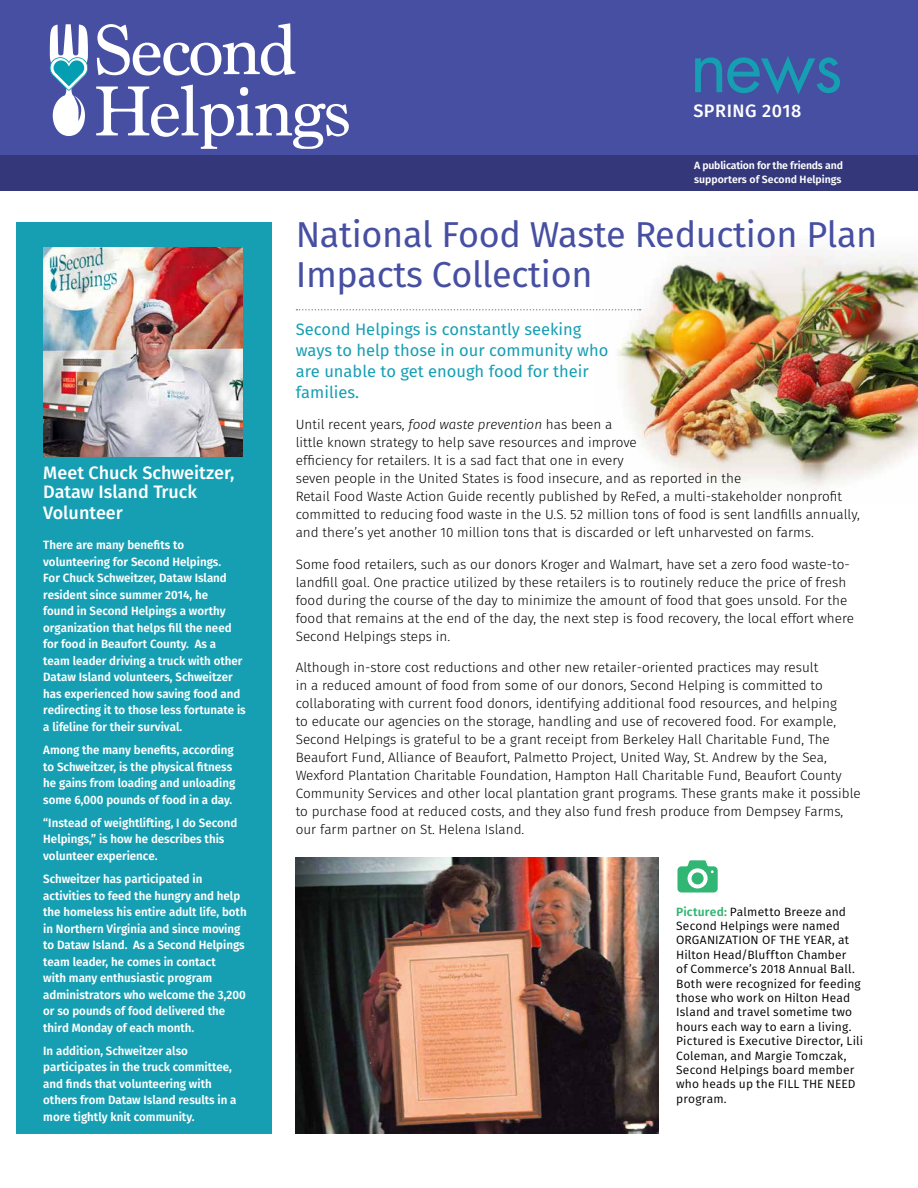
<style>
.page{position:relative;width:918px;height:1188px;background:#fff}
.page>*{position:absolute;margin:0;border:0;box-sizing:border-box;transform-origin:0 0}
.t1{font:72px "Futura Std";color:#169fb3}
.t2{font:36px/40.3px "Fira Sans";letter-spacing:-.01em;color:#464fa1}
.t3{font:500 18px/20.2px "Fira Sans";color:#fff}
.t4{font:500 18px "Fira Sans";letter-spacing:.03em;color:#fff}
.t5{font:16.5px/21px "Fira Sans";color:#169fb3}
.t6{font:300 13.5px/18px "Fira Sans";color:#000}
.t7{font:600 12px/16.5px "Fira Sans";color:#fff;scale:.96 1}
.t8{font:12px/14.4px "Fira Sans";letter-spacing:.015em;color:#000}
.t9{font:600 10.5px/13.5px "Fira Sans";letter-spacing:-.01em;color:#fff}
.s1{font-style:italic}
.s2{font-weight:600;color:#32b673}
</style>
<div class="page">
<img style="left:596px;top:248px;width:322px;height:240px">
<div style="left:0;top:0;width:918px;height:166px;background:#464fa1"></div>
<div style="left:0;top:156px;width:918px;height:35px;background:#34387b"></div>
<div style="left:16px;top:222px;width:256px;height:912px;background:#169fb3"></div>
<img style="left:43px;top:247px;width:200px;height:210px">
<svg style="left:297px;top:309px;width:344px;height:1px"></svg>
<img style="left:296px;top:858px;width:363px;height:276px">
<svg style="left:97px;top:23px;width:199px;height:53px"></svg>
<svg style="left:96px;top:85px;width:253px;height:64px"></svg>
<svg style="left:50px;top:24px;width:38px;height:112px"></svg>
<svg style="left:677px;top:860px;width:41px;height:32px"></svg>
<h3 class="t3" style="left:43px;top:463px;width:193px">Meet Chuck Schweitzer,<br>Dataw Island Truck<br>Volunteer</h3>
<p class="t7" style="left:43px;top:537px;width:212px">There are many benefits to volunteering for Second Helpings.<br>For Chuck Schweitzer, Dataw Island resident since summer 2014, he<br>found in Second Helpings a worthy organization that helps fill the need for food in Beaufort County. As a<br>team leader driving a truck with other Dataw Island volunteers, Schweitzer has experienced how saving food and redirecting it to those less fortunate is a lifeline for their survival.</p>
<p class="t7" style="left:43px;top:742px;width:202px">Among the many benefits, according to Schweitzer, is the physical fitness he gains from loading and unloading some 6,000 pounds of food in a day.</p>
<p class="t7" style="left:43px;top:815px;width:204px">“Instead of weightlifting, I do Second<br>Helpings,” is how he describes this volunteer experience.</p>
<p class="t7" style="left:43px;top:871px;width:213px">Schweitzer has participated in activities to feed the hungry and help the homeless his entire adult life, both in Northern Virginia and since moving to Dataw Island. As a Second Helpings team leader, he comes in contact<br>with many enthusiastic program administrators who welcome the 3,200 or so pounds of food delivered the third Monday of each month.</p>
<p class="t7" style="left:43px;top:1043px;width:203px">In addition, Schweitzer also participates in the truck committee, and finds that volunteering with others from Dataw Island results in a more tightly knit community.</p>
<h1 class="t1" style="left:690px;top:20px;width:155px">news</h1>
<h3 class="t4" style="left:693px;top:98px;width:110px">SPRING 2018</h3>
<p class="t9" style="left:694px;top:159px;width:151px">A publication for the friends and supporters of Second Helpings</p>
<h2 class="t2" style="left:296px;top:214px;width:583px">National Food Waste Reduction Plan<br>Impacts Collection</h2>
<p class="t5" style="left:296px;top:319px;width:314px">Second Helpings is constantly seeking ways to help those in our community who are unable to get enough food for their families.</p>
<p class="t6" style="left:296px;top:416px;width:566px">Until recent years, <span class="s1">food waste prevention</span> has been a<br>little known strategy to help save resources and improve<br>efficiency for retailers. It is a sad fact that one in every<br>seven people in the United States is food insecure, and as reported in the<br>Retail Food Waste Action Guide recently published by ReFed, a multi-stakeholder nonprofit committed to reducing food waste in the U.S. 52 million tons of food is sent landfills annually, and there’s yet another 10 million tons that is discarded or left unharvested on farms.</p>
<p class="t6" style="left:296px;top:555px;width:560px">Some food retailers, such as our donors Kroger and Walmart, have set a zero food waste-to&shy;landfill goal. One practice utilized by these retailers is to routinely reduce the price of fresh food during the course of the day to minimize the amount of food that goes unsold. For the food that remains at the end of the day, the next step is food recovery, the local effort where Second Helpings steps in.</p>
<p class="t6" style="left:296px;top:659px;width:566px">Although in-store cost reductions and other new retailer-oriented practices may result<br>in a reduced amount of food from some of our donors, Second Helping is committed to collaborating with current food donors, identifying additional food resources, and helping<br>to educate our agencies on the storage, handling and use of recovered food. For example, Second Helpings is grateful to be a grant receipt from Berkeley Hall Charitable Fund, The Beaufort Fund, Alliance of Beaufort, Palmetto Project, United Way, St. Andrew by the Sea, Wexford Plantation Charitable Foundation, Hampton Hall Charitable Fund, Beaufort County Community Services and other local plantation grant programs. These grants make it possible to purchase food at reduced costs, and they also fund fresh produce from Dempsey Farms, our farm partner on St. Helena Island.</p>
<p class="t8" style="left:676px;top:904px;width:188px"><span class="s2">Pictured:</span> Palmetto Breeze and<br>Second Helpings were named<br>ORGANIZATION OF THE YEAR, at<br>Hilton Head/Bluffton Chamber<br>of Commerce’s 2018 Annual Ball.<br>Both were recognized for feeding those who work on Hilton Head<br>Island and travel sometime two hours each way to earn a living.<br>Pictured is Executive Director, Lili<br>Coleman, and Margie Tomczak,<br>Second Helpings board member who heads up the FILL THE NEED program.</p>
</div>
